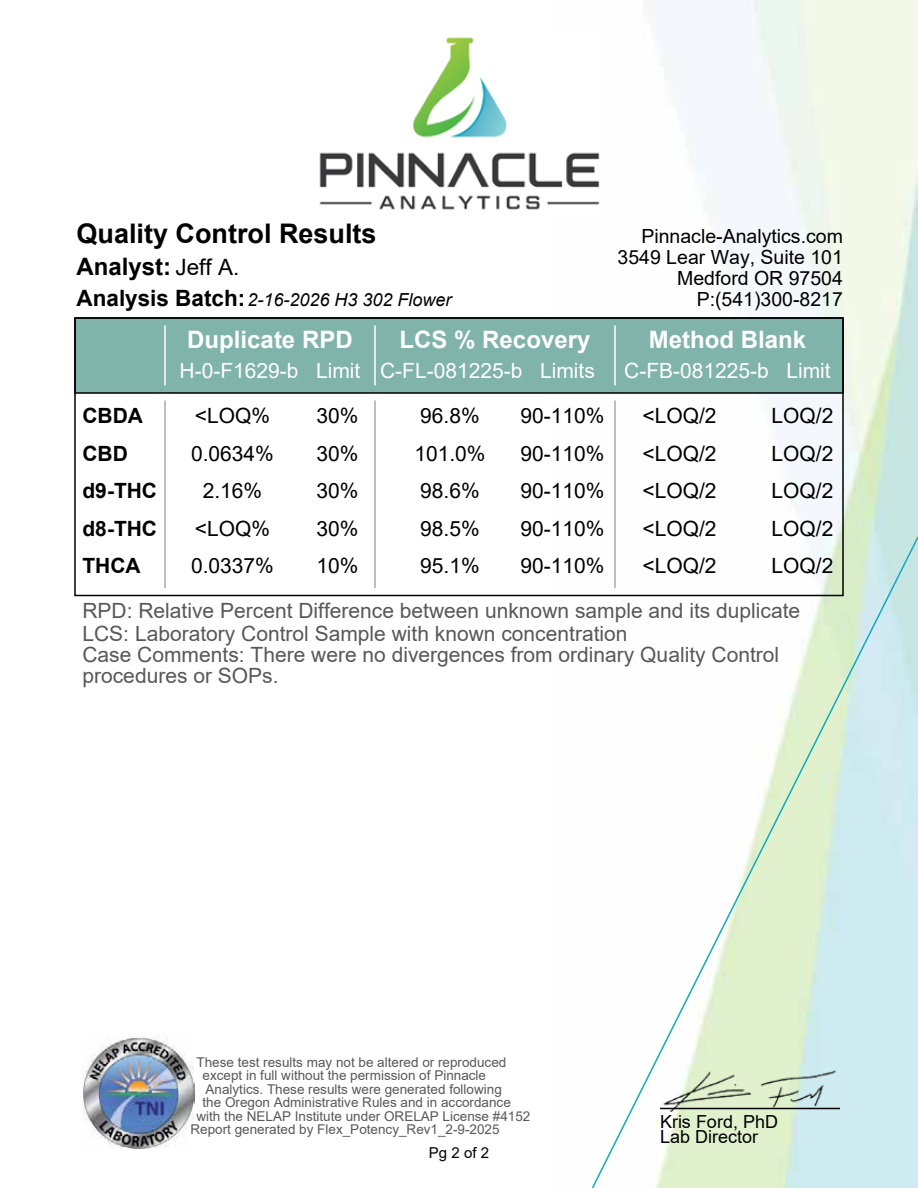
<style>
.page{position:relative;width:918px;height:1188px;background:#fff}
.page>*{position:absolute;margin:0;border:0;box-sizing:border-box;transform-origin:0 0}
.t1{font:700 27px "Arial";color:#000}
.t2{font:700 24px "Arial";color:#fff}
.t3{font:700 24px "Arial";color:#000}
.t4{font:700 22.5px "Arial";color:#000}
.t5{font:21px/21.5px "Arial";color:#585858}
.t6{font:21px "Arial";color:#000}
.t7{font:21px "Arial";color:#fff}
.t8{font:700 21px/37.5px "Arial";color:#000}
.t9{font:19.5px/21px "Arial";color:#000;text-align:right}
.t10{font:18px/15px "Arial";color:#000}
.t11{font:italic 18px "Arial";color:#000}
.t12{font:15px "Arial";color:#000}
.t13{font:13.5px "Arial";color:#585858}
.s1{font-weight:400;font-size:22.5px}
</style>
<div class="page">
<img style="left:319px;top:37px;width:281px;height:173px">
<svg style="left:590px;top:535px;width:328px;height:653px"></svg>
<div style="left:74px;top:317px;width:770px;height:77px;background:#80b3aa;border:2px solid #000"></div>
<div style="left:74px;top:317px;width:770px;height:279px;border:2px solid #000"></div>
<hr style="left:164px;top:326px;width:2px;height:60px;background:#fff">
<hr style="left:374px;top:326px;width:2px;height:60px;background:#fff">
<hr style="left:614px;top:326px;width:2px;height:60px;background:#fff">
<hr style="left:164px;top:400px;width:2px;height:188px;background:#a9a9a9">
<hr style="left:374px;top:400px;width:2px;height:188px;background:#a9a9a9">
<hr style="left:614px;top:400px;width:2px;height:188px;background:#a9a9a9">
<img style="left:82px;top:1036px;width:113px;height:113px">
<img style="left:660px;top:1068px;width:180px;height:45px">
<hr style="left:660px;top:1108px;width:180px;height:1px;background:#000">
<h1 class="t1" style="left:76px;top:214px;width:302px">Quality Control Results</h1>
<h2 class="t3" style="left:76px;top:249px;width:164px">Analyst: <span class="s1">Jeff A.</span></h2>
<h3 class="t4" style="left:76px;top:282px;width:170px">Analysis Batch:</h3>
<h3 class="t11" style="left:248px;top:288px;width:206px">2-16-2026 H3 302 Flower</h3>
<h3 class="t9" style="left:618px;top:226px;width:227px">Pinnacle-Analytics.com<br>3549 Lear Way, Suite 101<br>Medford OR 97504<br>P:(541)300-8217</h3>
<h2 class="t2" style="left:187px;top:323px;width:167px">Duplicate RPD</h2>
<h2 class="t2" style="left:400px;top:323px;width:192px">LCS % Recovery</h2>
<h2 class="t2" style="left:649px;top:323px;width:159px">Method Blank</h2>
<h3 class="t7" style="left:180px;top:356px;width:417px">H-0-F1629-b Limit C-FL-081225-b Limits</h3>
<h3 class="t7" style="left:624px;top:356px;width:208px">C-FB-081225-b Limit</h3>
<h3 class="t8" style="left:83px;top:397px;width:76px">CBDA<br>CBD d9-THC d8-THC<br>THCA</h3>
<h3 class="t6" style="left:195px;top:401px;width:77px">&lt;LOQ%</h3>
<h3 class="t6" style="left:316px;top:401px;width:44px">30%</h3>
<h3 class="t6" style="left:420px;top:401px;width:61px">96.8%</h3>
<h3 class="t6" style="left:520px;top:401px;width:86px">90-110%</h3>
<h3 class="t6" style="left:642px;top:401px;width:76px">&lt;LOQ/2</h3>
<h3 class="t6" style="left:772px;top:401px;width:63px">LOQ/2</h3>
<h3 class="t6" style="left:191px;top:439px;width:84px">0.0634%</h3>
<h3 class="t6" style="left:316px;top:439px;width:44px">30%</h3>
<h3 class="t6" style="left:414px;top:439px;width:73px">101.0%</h3>
<h3 class="t6" style="left:520px;top:439px;width:86px">90-110%</h3>
<h3 class="t6" style="left:642px;top:439px;width:76px">&lt;LOQ/2</h3>
<h3 class="t6" style="left:772px;top:439px;width:63px">LOQ/2</h3>
<h3 class="t6" style="left:203px;top:476px;width:61px">2.16%</h3>
<h3 class="t6" style="left:316px;top:476px;width:44px">30%</h3>
<h3 class="t6" style="left:420px;top:476px;width:61px">98.6%</h3>
<h3 class="t6" style="left:520px;top:476px;width:86px">90-110%</h3>
<h3 class="t6" style="left:642px;top:476px;width:76px">&lt;LOQ/2</h3>
<h3 class="t6" style="left:772px;top:476px;width:63px">LOQ/2</h3>
<h3 class="t6" style="left:195px;top:514px;width:77px">&lt;LOQ%</h3>
<h3 class="t6" style="left:316px;top:514px;width:44px">30%</h3>
<h3 class="t6" style="left:420px;top:514px;width:61px">98.5%</h3>
<h3 class="t6" style="left:520px;top:514px;width:86px">90-110%</h3>
<h3 class="t6" style="left:642px;top:514px;width:76px">&lt;LOQ/2</h3>
<h3 class="t6" style="left:772px;top:514px;width:63px">LOQ/2</h3>
<h3 class="t6" style="left:191px;top:551px;width:84px">0.0337%</h3>
<h3 class="t6" style="left:316px;top:551px;width:44px">10%</h3>
<h3 class="t6" style="left:420px;top:551px;width:61px">95.1%</h3>
<h3 class="t6" style="left:520px;top:551px;width:86px">90-110%</h3>
<h3 class="t6" style="left:642px;top:551px;width:76px">&lt;LOQ/2</h3>
<h3 class="t6" style="left:772px;top:551px;width:63px">LOQ/2</h3>
<h3 class="t5" style="left:82px;top:600px;width:719px">RPD: Relative Percent Difference between unknown sample and its duplicate LCS: Laboratory Control Sample with known concentration<br>Case Comments: There were no divergences from ordinary Quality Control procedures or SOPs.</h3>
<p class="t13" style="left:196px;top:1052px;width:311px">These test results may not be altered or reproduced</p>
<p class="t13" style="left:202px;top:1066px;width:285px">except in full without the permission of Pinnacle</p>
<p class="t13" style="left:205px;top:1079px;width:298px">Analytics. These results were generated following</p>
<p class="t13" style="left:202px;top:1093px;width:310px">the Oregon Administrative Rules and in accordance</p>
<p class="t13" style="left:196px;top:1106px;width:335px">with the NELAP Institute under ORELAP License #4152</p>
<p class="t13" style="left:191px;top:1120px;width:311px">Report generated by Flex_Potency_Rev1_2-9-2025</p>
<h3 class="t10" style="left:660px;top:1114px;width:120px">Kris Ford, PhD<br>Lab Director</h3>
<p class="t12" style="left:429px;top:1142px;width:62px">Pg 2 of 2</p>
</div>
